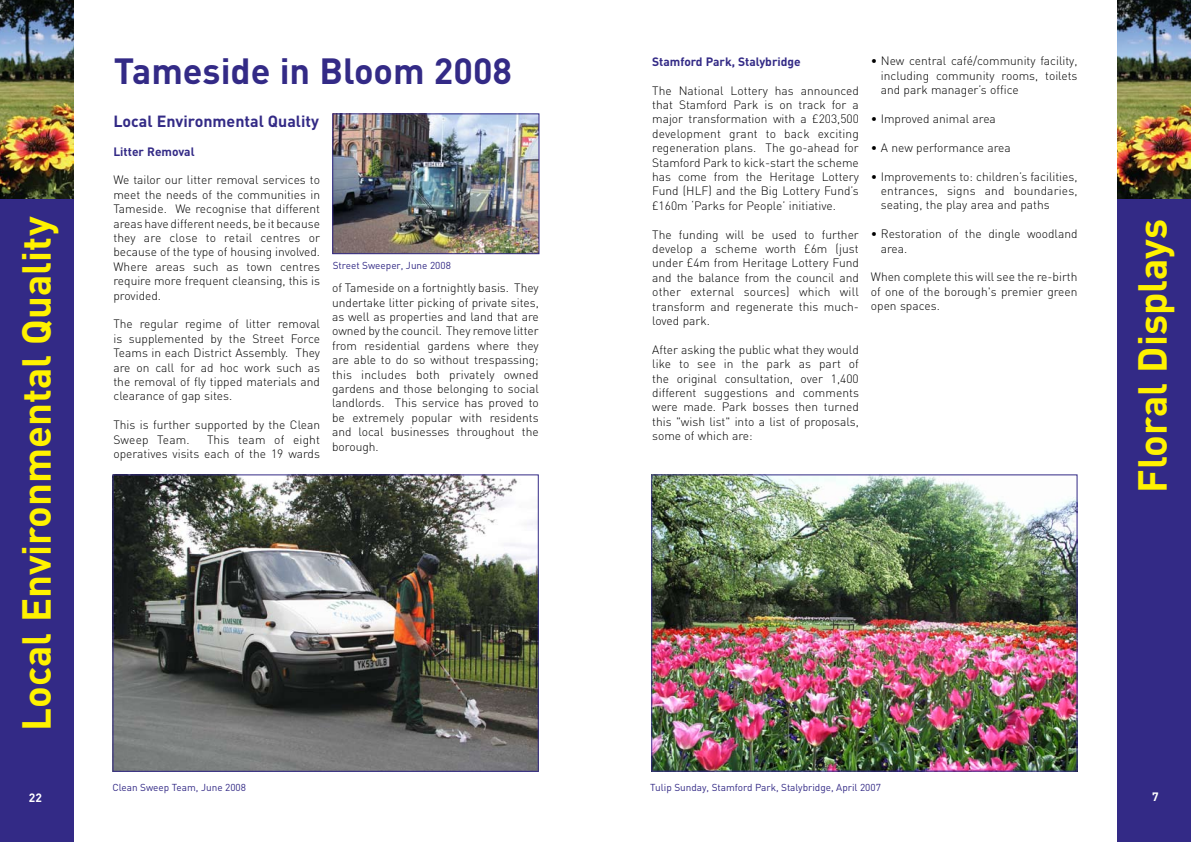
<style>
.page{position:relative;width:1191px;height:842px;background:#fff}
.page>*{position:absolute;margin:0;border:0;box-sizing:border-box;transform-origin:0 0}
.t1{font:700 40px "DIN";color:#fff200}
.t2{font:700 36px "DIN";color:#332a86}
.t3{font:700 16px "DIN";color:#332a86}
.t4{font:300 12px/14.4px "DIN";color:#000;text-align:justify}
.t5{font:700 12px "DIN";color:#332a86}
.t6{font:700 12px "DIN";color:#fff}
.t7{font:10px "DIN";color:#332a86}
</style>
<div class="page">
<div style="left:1117px;top:0;width:74px;height:842px;background:#332a86"></div>
<div style="left:0;top:0;width:74px;height:842px;background:#332a86"></div>
<img style="left:653px;top:476px;width:422px;height:294px">
<div style="left:651px;top:474px;width:426px;height:298px;border:1px solid #332a86"></div>
<img style="left:334px;top:115px;width:203px;height:137px">
<div style="left:332px;top:113px;width:207px;height:141px;border:1px solid #332a86"></div>
<img style="left:114px;top:476px;width:423px;height:294px">
<div style="left:112px;top:474px;width:427px;height:298px;border:1px solid #332a86"></div>
<img style="left:0;top:0;width:74px;height:198px">
<img style="left:1117px;top:0;width:74px;height:198px">
<h1 class="t1" style="left:10px;top:731px;width:515px;rotate:-90deg">Local Environmental Quality</h1>
<h2 class="t2" style="left:114px;top:48px;width:400px">Tameside in Bloom 2008</h2>
<h3 class="t3" style="left:113px;top:110px;width:207px">Local Environmental Quality</h3>
<p class="t5" style="left:113px;top:143px;width:83px">Litter Removal</p>
<p class="t4" style="left:113px;top:173px;width:208px">We tailor our litter removal services to meet the needs of the communities in Tameside. We recognise that different areas have different needs, be it because they are close to retail centres or because of the type of housing involved.<br>Where areas such as town centres require more frequent cleansing, this is provided.</p>
<p class="t4" style="left:113px;top:317px;width:208px">The regular regime of litter removal is supplemented by the Street Force Teams in each District Assembly. They are on call for ad hoc work such as the removal of fly tipped materials and clearance of gap sites.</p>
<p class="t4" style="left:113px;top:417px;width:208px">This is further supported by the Clean<br>Sweep Team.</p>
<p class="t4" style="left:113px;top:432px;width:208px;text-align:right">This team of eight<br>operatives visits each of the 19 wards</p>
<p class="t7" style="left:333px;top:259px;width:120px">Street Sweeper, June 2008</p>
<p class="t4" style="left:332px;top:281px;width:208px">of Tameside on a fortnightly basis. They undertake litter picking of private sites, as well as properties and land that are owned by the council. They remove litter from residential gardens where they are able to do so without trespassing; this includes both privately owned gardens and those belonging to social landlords. This service has proved to be extremely popular with residents and local businesses throughout the borough.</p>
<p class="t5" style="left:652px;top:54px;width:150px">Stamford Park, Stalybridge</p>
<p class="t4" style="left:652px;top:83px;width:208px">The National Lottery has announced that Stamford Park is on track for a major transformation with a £203,500 development grant to back exciting regeneration plans. The go-ahead for Stamford Park to kick-start the scheme has come from the Heritage Lottery Fund (HLF) and the Big Lottery Fund’s £160m ‘Parks for People’ initiative.</p>
<p class="t4" style="left:652px;top:227px;width:208px">The funding will be used to further develop a scheme worth £6m (just under £4m from Heritage Lottery Fund and the balance from the council and other external sources) which will transform and regenerate this much&shy;loved park.</p>
<p class="t4" style="left:652px;top:342px;width:208px">After asking the public what they would like to see in the park as part of the original consultation, over 1,400 different suggestions and comments were made. Park bosses then turned this "wish list" into a list of proposals, some of which are:</p>
<p class="t4" style="left:880px;top:54px;width:198px;text-indent:-10px">• New central café/community facility, including community rooms, toilets and park manager’s office</p>
<p class="t4" style="left:871px;top:111px;width:126px">• Improved animal area</p>
<p class="t4" style="left:871px;top:140px;width:141px">• A new performance area</p>
<p class="t4" style="left:880px;top:169px;width:198px;text-indent:-10px">• Improvements to: children’s facilities, entrances, signs and boundaries, seating, the play area and paths</p>
<p class="t4" style="left:880px;top:227px;width:198px;text-indent:-10px">• Restoration of the dingle woodland area.</p>
<p class="t4" style="left:871px;top:270px;width:208px">When complete this will see the re-birth of one of the borough's premier green open spaces.</p>
<h1 class="t1" style="left:1126px;top:493px;width:275px;rotate:-90deg">Floral Displays</h1>
<p class="t7" style="left:650px;top:781px;width:232px">Tulip Sunday, Stamford Park, Stalybridge, April 2007</p>
<p class="t7" style="left:112px;top:781px;width:135px">Clean Sweep Team, June 2008</p>
<p class="t6" style="left:29px;top:790px;width:15px">22</p>
<p class="t6" style="left:1152px;top:789px;width:8px">7</p>
</div>
